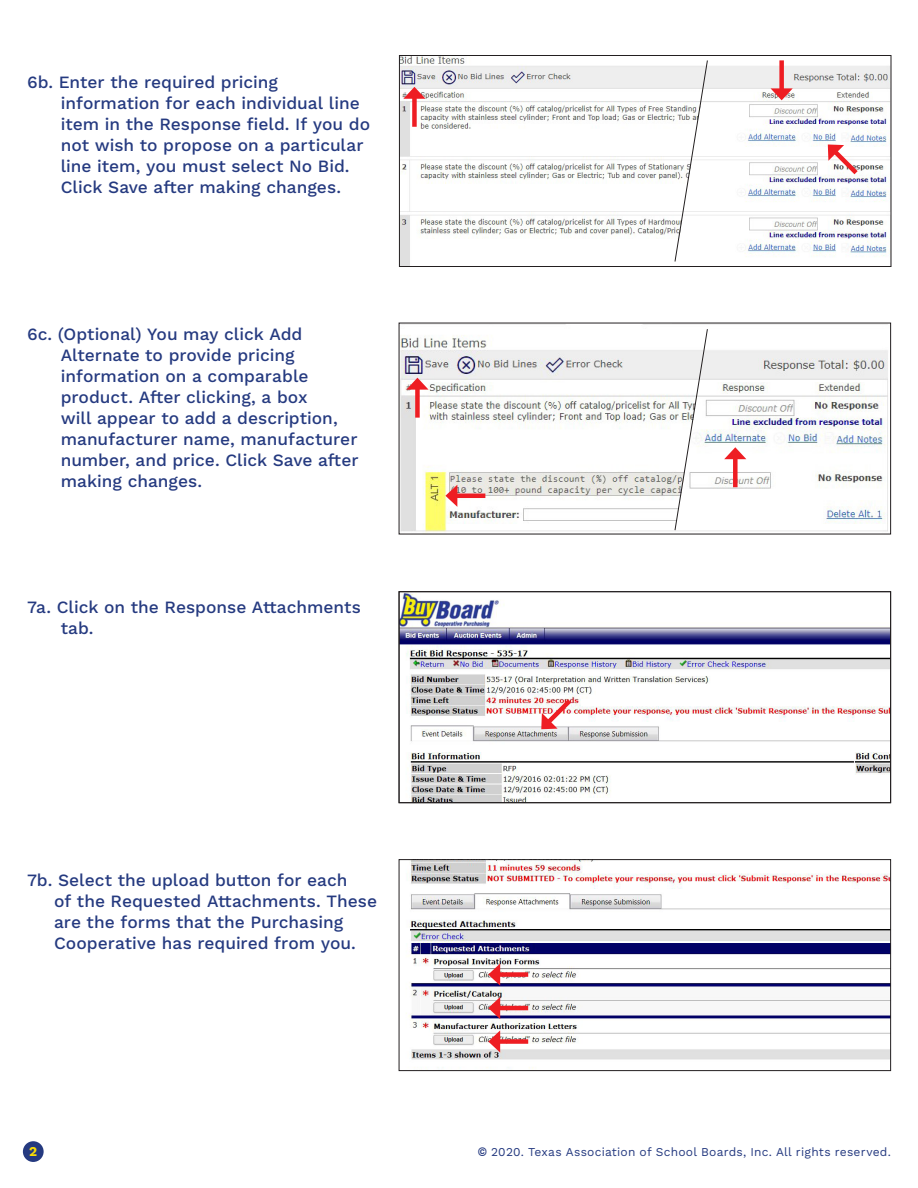
<style>
.page{position:relative;width:918px;height:1188px;background:#fff}
.page>*{position:absolute;margin:0;border:0;box-sizing:border-box;transform-origin:0 0}
.Numbered{font:500 17.25px/21px "Work Sans";color:#253a80}
.t1{font:700 13.5px "Work Sans";color:#fadd06}
.t2{font:12px "Work Sans";letter-spacing:.015em;color:#253a80}
.s1{font-family:"Aktiv Grotesk";font-weight:500}
</style>
<div class="page">
<div style="left:23px;top:1141px;width:21px;height:21px;background:#253a80;border-radius:50%"></div>
<img style="left:401px;top:593px;width:488px;height:208px">
<div style="left:399px;top:591px;width:492px;height:212px;border:1px solid #231f20"></div>
<img style="left:709px;top:350px;width:182px;height:185px">
<img style="left:399px;top:335px;width:310px;height:200px">
<svg style="left:675px;top:329px;width:33px;height:202px"></svg>
<div style="left:415px;top:385px;width:5px;height:33px;background:#ee1d23"></div>
<svg style="left:406px;top:378px;width:23px;height:12px"></svg>
<hr style="left:453px;top:494px;width:32px;height:4px;background:#ee1d23">
<svg style="left:445px;top:485px;width:12px;height:22px"></svg>
<div style="left:733px;top:455px;width:5px;height:32px;background:#ee1d23"></div>
<svg style="left:724px;top:447px;width:22px;height:12px"></svg>
<svg style="left:540px;top:695px;width:36px;height:35px"></svg>
<img style="left:709px;top:66px;width:180px;height:191px">
<img style="left:401px;top:57px;width:308px;height:208px">
<svg style="left:675px;top:60px;width:33px;height:202px"></svg>
<div style="left:412px;top:95px;width:5px;height:32px;background:#ee1d23"></div>
<svg style="left:403px;top:87px;width:23px;height:12px"></svg>
<div style="left:779px;top:60px;width:5px;height:33px;background:#ee1d23"></div>
<svg style="left:771px;top:88px;width:22px;height:12px"></svg>
<svg style="left:827px;top:144px;width:35px;height:35px"></svg>
<div style="left:399px;top:55px;width:492px;height:212px;border:1px solid #231f20"></div>
<img style="left:408px;top:861px;width:481px;height:208px">
<div style="left:399px;top:859px;width:492px;height:212px;border:1px solid #231f20"></div>
<div style="left:496px;top:972px;width:32px;height:5px;background:#ee1d23"></div>
<svg style="left:488px;top:963px;width:12px;height:23px"></svg>
<hr style="left:496px;top:1006px;width:32px;height:4px;background:#ee1d23">
<svg style="left:488px;top:997px;width:12px;height:22px"></svg>
<div style="left:496px;top:1039px;width:32px;height:5px;background:#ee1d23"></div>
<svg style="left:488px;top:1030px;width:12px;height:23px"></svg>
<p class="Numbered" style="left:61px;top:73px;width:311px;text-indent:-34px">6b. Enter the required pricing information for each individual line item in the Response field. If you do not wish to propose on a particular line item, you must select No Bid.<br>Click Save after making changes.</p>
<p class="Numbered" style="left:61px;top:325px;width:299px;text-indent:-34px">6c. (Optional) You may click Add<br>Alternate to provide pricing information on a comparable product. After clicking, a box<br>will appear to add a description, manufacturer name, manufacturer number, and price. Click Save after making changes.</p>
<p class="Numbered" style="left:61px;top:598px;width:302px;text-indent:-34px">7a. Click on the Response Attachments tab.</p>
<p class="Numbered" style="left:54px;top:871px;width:325px;text-indent:-27px">7b. Select the upload button for each<br>of the Requested Attachments. These are the forms that the Purchasing Cooperative has required from you.</p>
<p class="t1" style="left:29px;top:1143px;width:10px">2</p>
<p class="t2" style="left:478px;top:1145px;width:415px"><span class="s1">©</span> 2020. Texas Association of School Boards, Inc. All rights reserved.</p>
</div>
